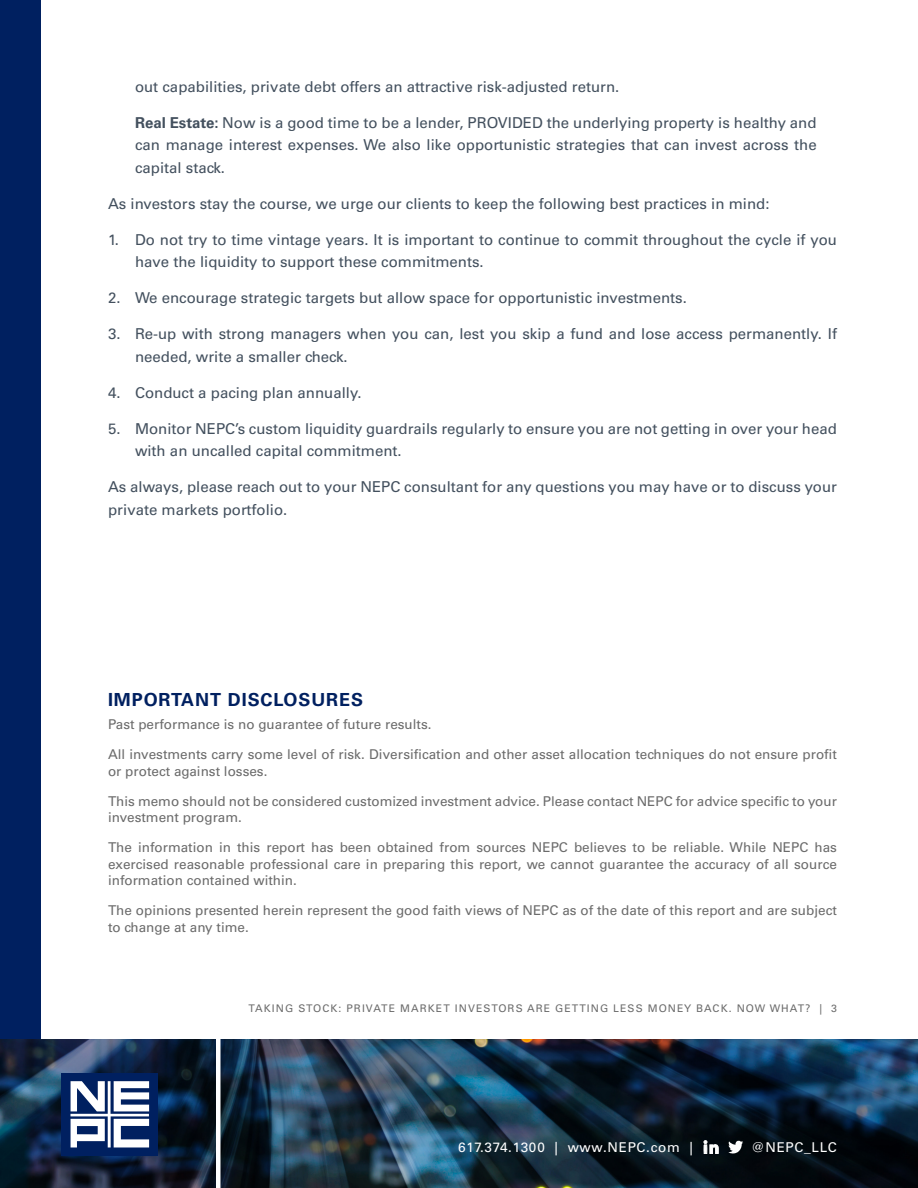
<style>
.page{position:relative;width:918px;height:1188px;background:#fff}
.page>*{position:absolute;margin:0;border:0;box-sizing:border-box;transform-origin:0 0}
.Heading{font:700 18px "Univers LT Pro 65";letter-spacing:.05em;color:#002060}
.Main_Body_Text{font:15px/22.5px "Univers LT Pro 55 Roman";color:#43505e}
.Disclosures{font:13.5px/16.5px "Univers LT Pro 55 Roman";color:#6b6b6b}
.t1{font:13.5px "Univers LT Pro 55 Roman";letter-spacing:.05em;color:#fff}
.Main_Body_Text-2{font:10.5px "Univers LT Pro 55 Roman";letter-spacing:.1em;color:#6b6b6b}
.s1{font-family:"Univers LT Pro 65";font-weight:700}
</style>
<div class="page">
<div style="left:0;top:0;width:40px;height:1188px;background:#002060"></div>
<img style="left:0;top:1040px;width:918px;height:148px">
<hr style="left:216px;top:1024px;width:4px;height:164px;background:#fff">
<svg style="left:704px;top:1141px;width:14px;height:12px"></svg>
<svg style="left:728px;top:1141px;width:15px;height:12px"></svg>
<div style="left:61px;top:1074px;width:97px;height:82px;background:#002060"></div>
<svg style="left:70px;top:1081px;width:79px;height:66px"></svg>
<p class="Main_Body_Text" style="left:135px;top:75px;width:486px">out capabilities, private debt offers an attractive risk-adjusted return.</p>
<p class="Main_Body_Text" style="left:135px;top:111px;width:683px;text-align:justify"><span class="s1">Real Estate:</span> Now is a good time to be a lender, PROVIDED the underlying property is healthy and can manage interest expenses. We also like opportunistic strategies that can invest across the capital stack.</p>
<p class="Main_Body_Text" style="left:108px;top:192px;width:663px">As investors stay the course, we urge our clients to keep the following best practices in mind:</p>
<p class="Main_Body_Text" style="left:135px;top:228px;width:704px;text-indent:-27px">1. Do not try to time vintage years. It is important to continue to commit throughout the cycle if you have the liquidity to support these commitments.</p>
<p class="Main_Body_Text" style="left:108px;top:286px;width:580px">2. We encourage strategic targets but allow space for opportunistic investments.</p>
<p class="Main_Body_Text" style="left:135px;top:322px;width:704px;text-indent:-27px">3. Re-up with strong managers when you can, lest you skip a fund and lose access permanently. If needed, write a smaller check.</p>
<p class="Main_Body_Text" style="left:108px;top:381px;width:255px">4. Conduct a pacing plan annually.</p>
<p class="Main_Body_Text" style="left:135px;top:417px;width:703px;text-indent:-27px">5. Monitor NEPC’s custom liquidity guardrails regularly to ensure you are not getting in over your head with an uncalled capital commitment.</p>
<p class="Main_Body_Text" style="left:108px;top:475px;width:731px">As always, please reach out to your NEPC consultant for any questions you may have or to discuss your private markets portfolio.</p>
<p class="Heading" style="left:108px;top:687px;width:257px">IMPORTANT DISCLOSURES</p>
<p class="Disclosures" style="left:108px;top:716px;width:325px">Past performance is no guarantee of future results.</p>
<p class="Disclosures" style="left:108px;top:746px;width:731px">All investments carry some level of risk. Diversification and other asset allocation techniques do not ensure profit or protect against losses.</p>
<p class="Disclosures" style="left:108px;top:792px;width:731px">This memo should not be considered customized investment advice. Please contact NEPC for advice specific to your investment program.</p>
<p class="Disclosures" style="left:108px;top:839px;width:731px;text-align:justify">The information in this report has been obtained from sources NEPC believes to be reliable. While NEPC has exercised reasonable professional care in preparing this report, we cannot guarantee the accuracy of all source information contained within.</p>
<p class="Disclosures" style="left:108px;top:902px;width:730px">The opinions presented herein represent the good faith views of NEPC as of the date of this report and are subject to change at any time.</p>
<p class="Main_Body_Text-2" style="left:249px;top:1001px;width:590px">TAKING STOCK: PRIVATE MARKET INVESTORS ARE GETTING LESS MONEY BACK. NOW WHAT? | 3</p>
<p class="t1" style="left:458px;top:1137px;width:236px">617.374.1300 | www.NEPC.com |</p>
<p class="t1" style="left:751px;top:1137px;width:87px">@NEPC_LLC</p>
</div>
